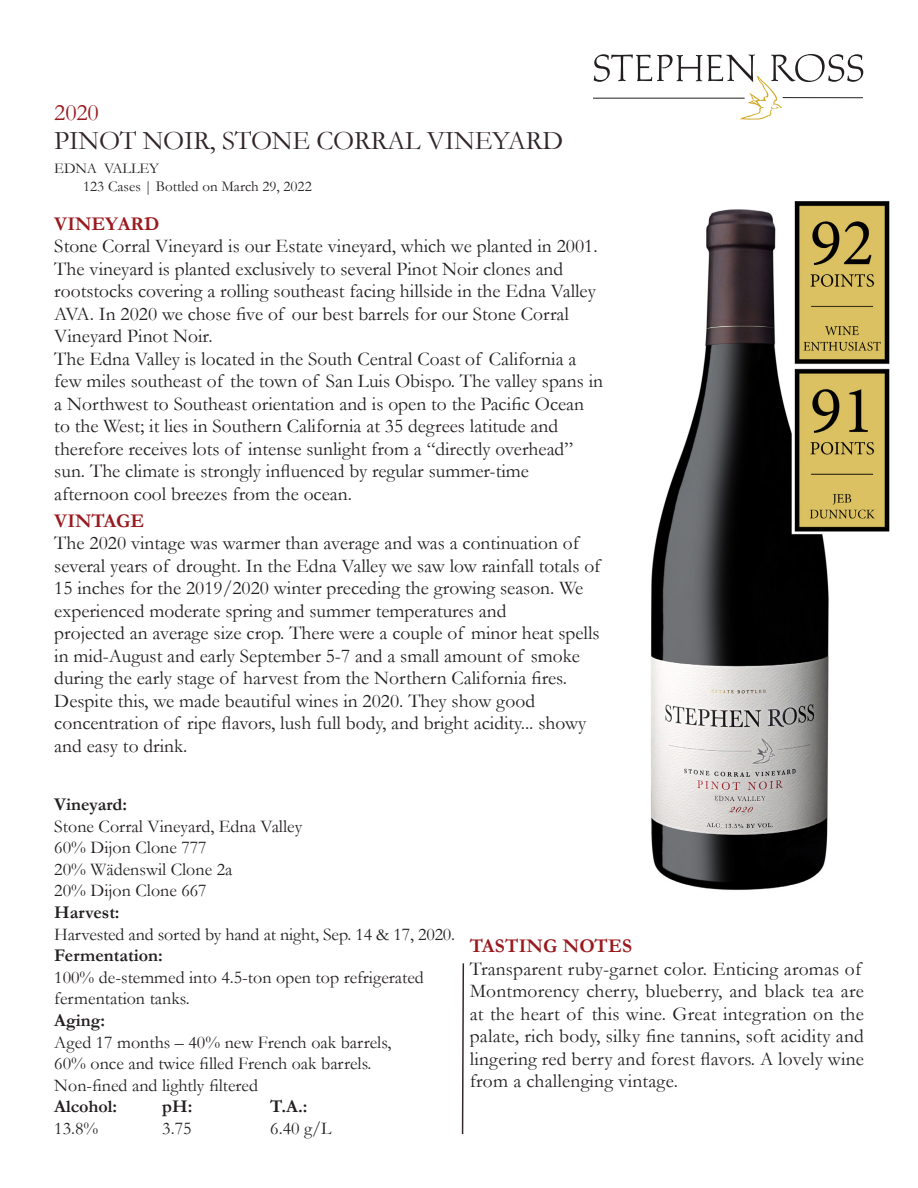
<style>
.page{position:relative;width:918px;height:1188px;background:#fff}
.page>*{position:absolute;margin:0;border:0;box-sizing:border-box;transform-origin:0 0}
.t1{font:27px "Garamond";letter-spacing:-.01em;color:#322529}
.t2{font:24px "Garamond";color:#991a1e}
.t3{font:19.5px/22.5px "Garamond";color:#231f20}
.t4{font:700 19.5px "Garamond";color:#991a1e}
.t5{font:18px/21.6px "Garamond";color:#231f20}
.t6{font:700 18px "Garamond";color:#231f20}
.t7{font:15px "Garamond";color:#231f20}
</style>
<div class="page">
<hr style="left:593px;top:98px;width:152px;height:1px;background:#231f20">
<svg style="left:594px;top:54px;width:269px;height:66px"></svg>
<img style="left:650px;top:201px;width:239px;height:689px">
<svg style="left:461px;top:963px;width:4px;height:171px"></svg>
<p class="t2" style="left:54px;top:97px;width:46px">2020</p>
<p class="t1" style="left:54px;top:122px;width:510px">PINOT NOIR, STONE CORRAL VINEYARD</p>
<p class="t7" style="left:54px;top:158px;width:106px">EDNA VALLEY</p>
<p class="t7" style="left:83px;top:176px;width:230px">123 Cases | Bottled on March 29, 2022</p>
<p class="t4" style="left:54px;top:210px;width:107px">VINEYARD</p>
<p class="t3" style="left:54px;top:234px;width:545px">Stone Corral Vineyard is our Estate vineyard, which we planted in 2001.<br>The vineyard is planted exclusively to several Pinot Noir clones and rootstocks covering a rolling southeast facing hillside in the Edna Valley AVA. In 2020 we chose five of our best barrels for our Stone Corral Vineyard Pinot Noir.</p>
<p class="t3" style="left:54px;top:347px;width:550px">The Edna Valley is located in the South Central Coast of California a few miles southeast of the town of San Luis Obispo. The valley spans in a Northwest to Southeast orientation and is open to the Pacific Ocean to the West; it lies in Southern California at 35 degrees latitude and therefore receives lots of intense sunlight from a “directly overhead” sun. The climate is strongly influenced by regular summer-time</p>
<p class="t3" style="left:54px;top:482px;width:299px">afternoon cool breezes from the ocean.</p>
<p class="t4" style="left:54px;top:507px;width:91px">VINTAGE</p>
<p class="t3" style="left:54px;top:531px;width:548px">The 2020 vintage was warmer than average and was a continuation of several years of drought. In the Edna Valley we saw low rainfall totals of 15 inches for the 2019/2020 winter preceding the growing season. We experienced moderate spring and summer temperatures and</p>
<p class="t3" style="left:54px;top:621px;width:547px">projected an average size crop. There were a couple of minor heat spells in mid-August and early September 5-7 and a small amount of smoke during the early stage of harvest from the Northern California fires.<br>Despite this, we made beautiful wines in 2020. They show good</p>
<p class="t3" style="left:54px;top:711px;width:534px">concentration of ripe flavors, lush full body, and bright acidity... showy and easy to drink.</p>
<p class="t6" style="left:54px;top:792px;width:74px">Vineyard:</p>
<p class="t5" style="left:54px;top:815px;width:249px">Stone Corral Vineyard, Edna Valley</p>
<p class="t5" style="left:54px;top:836px;width:154px">60% Dijon Clone 777</p>
<p class="t5" style="left:54px;top:858px;width:180px">20% Wädenswil Clone 2a</p>
<p class="t5" style="left:54px;top:879px;width:154px">20% Dijon Clone 667</p>
<p class="t6" style="left:54px;top:900px;width:67px">Harvest:</p>
<p class="t5" style="left:54px;top:923px;width:402px">Harvested and sorted by hand at night, Sep. 14 &amp; 17, 2020.</p>
<p class="t6" style="left:54px;top:943px;width:110px">Fermentation:</p>
<p class="t5" style="left:54px;top:966px;width:371px">100% de-stemmed into 4.5-ton open top refrigerated fermentation tanks.</p>
<p class="t6" style="left:54px;top:1008px;width:52px">Aging:</p>
<p class="t5" style="left:54px;top:1031px;width:338px">Aged 17 months – 40% new French oak barrels,<br>60% once and twice filled French oak barrels.</p>
<p class="t5" style="left:54px;top:1074px;width:205px">Non-fined and lightly filtered</p>
<p class="t6" style="left:54px;top:1094px;width:64px">Alcohol:</p>
<p class="t6" style="left:162px;top:1094px;width:32px">pH:</p>
<p class="t6" style="left:270px;top:1094px;width:39px">T.A.:</p>
<p class="t5" style="left:54px;top:1117px;width:46px">13.8%</p>
<p class="t5" style="left:162px;top:1117px;width:31px">3.75</p>
<p class="t5" style="left:270px;top:1117px;width:63px">6.40 g/L</p>
<p class="t4" style="left:470px;top:933px;width:164px">TASTING NOTES</p>
<p class="t3" style="left:470px;top:957px;width:396px">Transparent ruby-garnet color. Enticing aromas of Montmorency cherry, blueberry, and black tea are at the heart of this wine. Great integration on the palate, rich body, silky fine tannins, soft acidity and lingering red berry and forest flavors. A lovely wine from a challenging vintage.</p>
</div>
